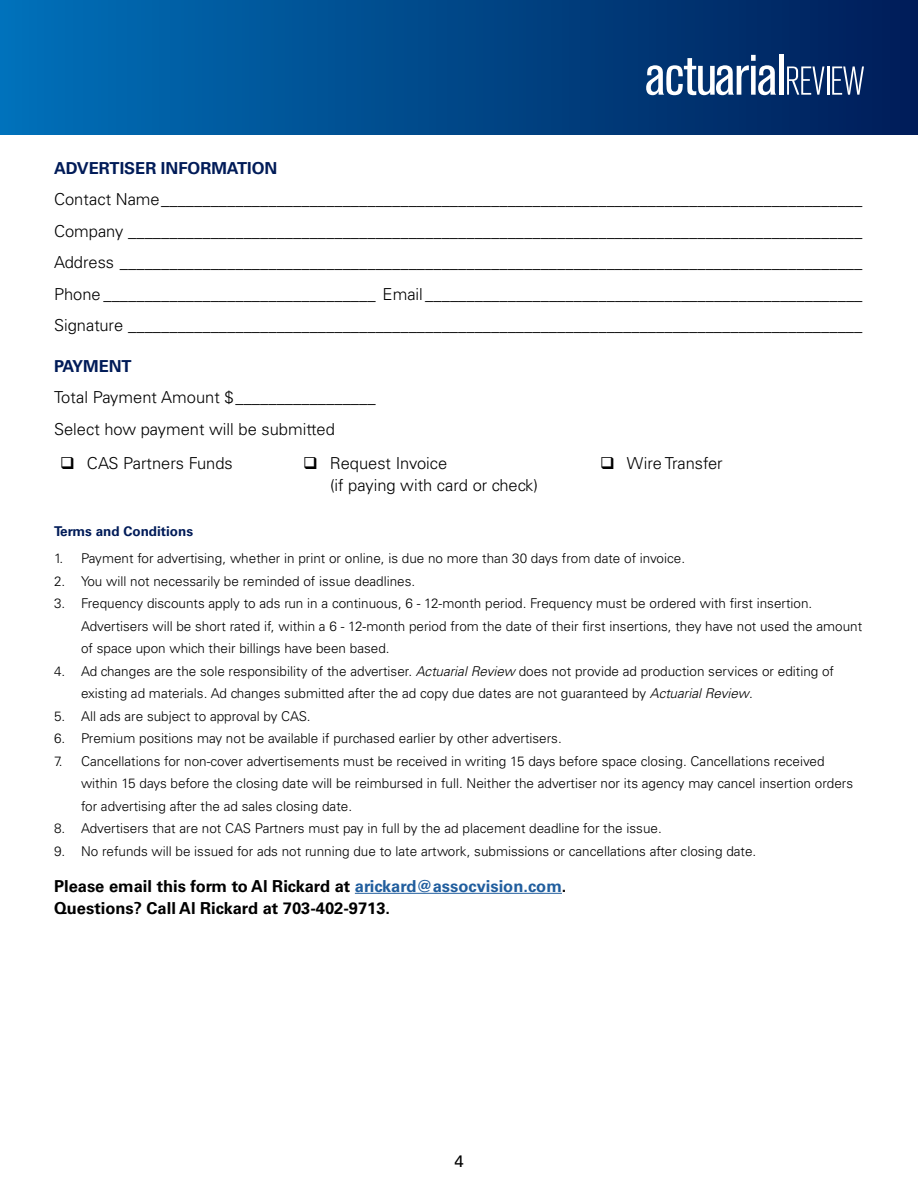
<style>
.page{position:relative;width:918px;height:1188px;background:#fff}
.page>*{position:absolute;margin:0;border:0;box-sizing:border-box;transform-origin:0 0}
.t1{font:300 16.5px/22.5px "Univers LT Std";color:#000}
.t2{font:700 16.5px/22.5px "Univers LT Std";color:#000}
.t3{font:700 16.5px "Univers LT Std";color:#001b58}
.t4{font:16.5px "Univers LT Std";color:#000}
.t5{font:300 13.5px/22.5px "Univers LT Std";color:#000}
.t6{font:700 13.5px "Univers LT Std";color:#001b58}
.s1{font-style:italic}
.s2{color:#215e9e}
</style>
<div class="page">
<div style="left:0;top:0;width:918px;height:135px;background:linear-gradient(to right,#0071b9,#001d58)"></div>
<svg style="left:646px;top:55px;width:130px;height:40px"></svg>
<hr style="left:779px;top:54px;width:4px;height:41px;background:#fff">
<svg style="left:787px;top:66px;width:37px;height:29px"></svg>
<hr style="left:827px;top:66px;width:2px;height:29px;background:#fff">
<svg style="left:832px;top:66px;width:32px;height:29px"></svg>
<hr style="left:355px;top:893px;width:207px;height:1px;background:#215e9e">
<p class="t3" style="left:54px;top:158px;width:225px">ADVERTISER INFORMATION</p>
<p class="t1" style="left:54px;top:188px;width:810px">Contact Name_____________________________________________________________________________________</p>
<p class="t1" style="left:54px;top:220px;width:810px">Company _________________________________________________________________________________________</p>
<p class="t1" style="left:54px;top:251px;width:810px">Address __________________________________________________________________________________________</p>
<p class="t1" style="left:54px;top:283px;width:810px">Phone _________________________________ Email _____________________________________________________</p>
<p class="t1" style="left:54px;top:314px;width:810px">Signature _________________________________________________________________________________________</p>
<p class="t3" style="left:54px;top:356px;width:79px">PAYMENT</p>
<p class="t1" style="left:54px;top:386px;width:323px">Total Payment Amount $_________________</p>
<p class="t1" style="left:54px;top:418px;width:282px">Select how payment will be submitted</p>
<p class="t1" style="left:60px;top:452px;width:174px">❑ CAS Partners Funds</p>
<p class="t1" style="left:330px;top:452px;width:209px;text-indent:-27px">❑ Request Invoice<br>(if paying with card or check)</p>
<p class="t1" style="left:600px;top:452px;width:124px">❑ Wire Transfer</p>
<p class="t6" style="left:54px;top:524px;width:141px">Terms and Conditions</p>
<p class="t5" style="left:54px;top:547px;width:633px">1. Payment for advertising, whether in print or online, is due no more than 30 days from date of invoice.</p>
<p class="t5" style="left:54px;top:570px;width:363px">2. You will not necessarily be reminded of issue deadlines.</p>
<p class="t5" style="left:81px;top:592px;width:783px;text-indent:-27px">3. Frequency discounts apply to ads run in a continuous, 6 - 12-month period. Frequency must be ordered with first insertion.<br>Advertisers will be short rated if, within a 6 - 12-month period from the date of their first insertions, they have not used the amount of space upon which their billings have been based.</p>
<p class="t5" style="left:81px;top:660px;width:755px;text-indent:-27px">4. Ad changes are the sole responsibility of the advertiser. <span class="s1">Actuarial Review</span> does not provide ad production services or editing of existing ad materials. Ad changes submitted after the ad copy due dates are not guaranteed by <span class="s1">Actuarial Review</span>.</p>
<p class="t5" style="left:54px;top:705px;width:258px">5. All ads are subject to approval by CAS.</p>
<p class="t5" style="left:54px;top:727px;width:509px">6. Premium positions may not be available if purchased earlier by other advertisers.</p>
<p class="t5" style="left:81px;top:750px;width:774px;text-indent:-27px">7. Cancellations for non-cover advertisements must be received in writing 15 days before space closing. Cancellations received within 15 days before the closing date will be reimbursed in full. Neither the advertiser nor its agency may cancel insertion orders for advertising after the ad sales closing date.</p>
<p class="t5" style="left:54px;top:817px;width:609px">8. Advertisers that are not CAS Partners must pay in full by the ad placement deadline for the issue.</p>
<p class="t5" style="left:54px;top:840px;width:704px">9. No refunds will be issued for ads not running due to late artwork, submissions or cancellations after closing date.</p>
<p class="t2" style="left:54px;top:875px;width:514px">Please email this form to Al Rickard at <span class="s2">arickard@assocvision.com</span>.<br>Questions? Call Al Rickard at 703-402-9713.</p>
<p class="t4" style="left:454px;top:1151px;width:11px">4</p>
</div>
